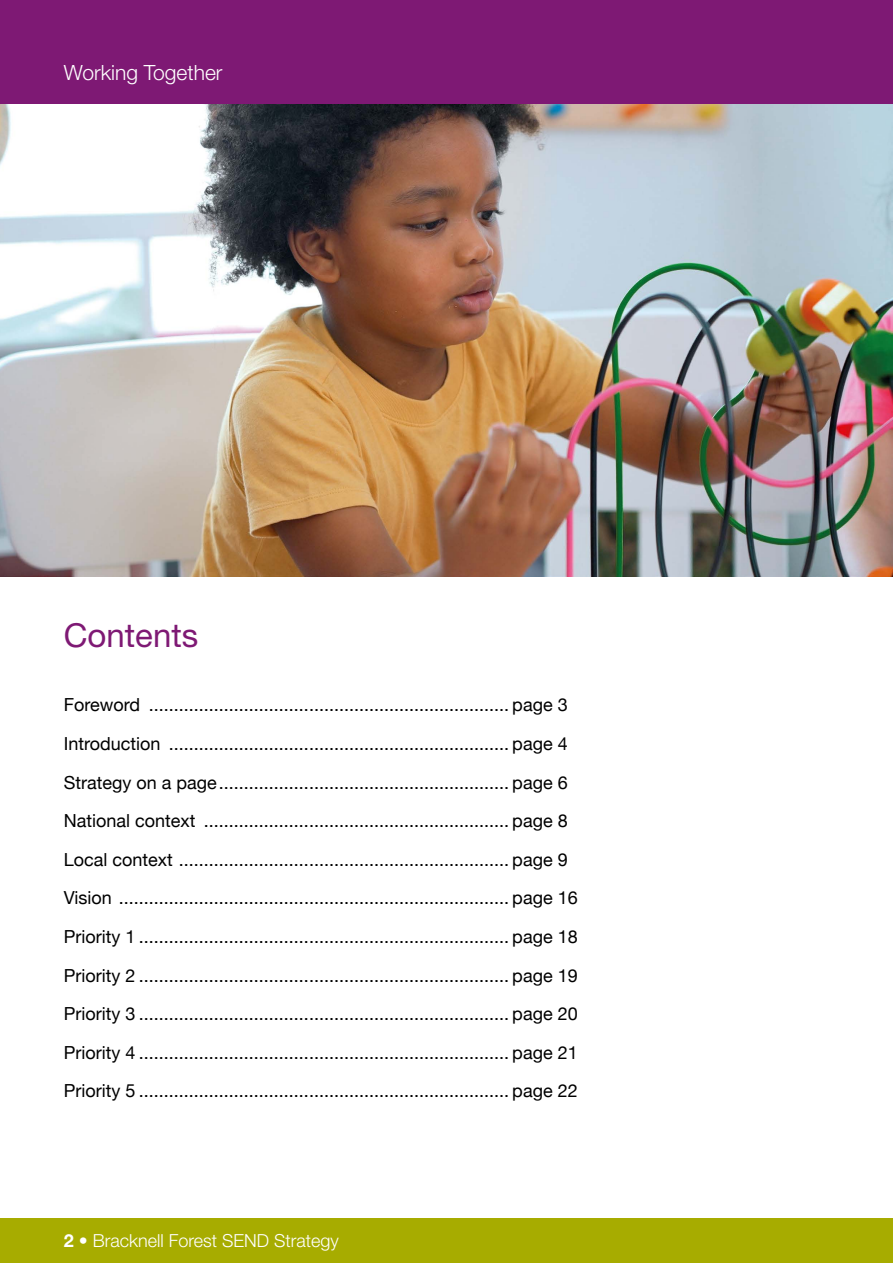
<style>
.page{position:relative;width:893px;height:1263px;background:#fff}
.page>*{position:absolute;margin:0;border:0;box-sizing:border-box;transform-origin:0 0}
.Page_heading{font:33px "Helvetica Neue";color:#7e1974}
.t1{font:300 21px "Helvetica Neue";color:#fff}
.t2{font:18px "Helvetica Neue";color:#000}
.t3{font:300 18px "Helvetica Neue";color:#fff}
.s1{font-weight:700}
</style>
<div class="page">
<div style="left:0;top:0;width:893px;height:104px;background:#7e1974"></div>
<div style="left:0;top:1218px;width:893px;height:45px;background:#a7ac00"></div>
<img style="left:0;top:104px;width:893px;height:473px">
<p class="t1" style="left:64px;top:60px;width:160px">Working Together</p>
<p class="Page_heading" style="left:64px;top:615px;width:136px">Contents</p>
<p class="t2" style="left:64px;top:692px;width:505px">Foreword ........................................................................ page 3</p>
<p class="t2" style="left:64px;top:730px;width:505px">Introduction .................................................................... page 4</p>
<p class="t2" style="left:64px;top:769px;width:505px">Strategy on a page.......................................................... page 6</p>
<p class="t2" style="left:64px;top:808px;width:505px">National context ............................................................. page 8</p>
<p class="t2" style="left:64px;top:846px;width:505px">Local context .................................................................. page 9</p>
<p class="t2" style="left:64px;top:885px;width:515px">Vision .............................................................................. page 16</p>
<p class="t2" style="left:64px;top:923px;width:515px">Priority 1 .......................................................................... page 18</p>
<p class="t2" style="left:64px;top:962px;width:515px">Priority 2 .......................................................................... page 19</p>
<p class="t2" style="left:64px;top:1001px;width:515px">Priority 3 .......................................................................... page 20</p>
<p class="t2" style="left:64px;top:1039px;width:515px">Priority 4 .......................................................................... page 21</p>
<p class="t2" style="left:64px;top:1078px;width:515px">Priority 5 .......................................................................... page 22</p>
<p class="t3" style="left:64px;top:1230px;width:277px"><span class="s1">2</span> • Bracknell Forest SEND Strategy</p>
</div>
